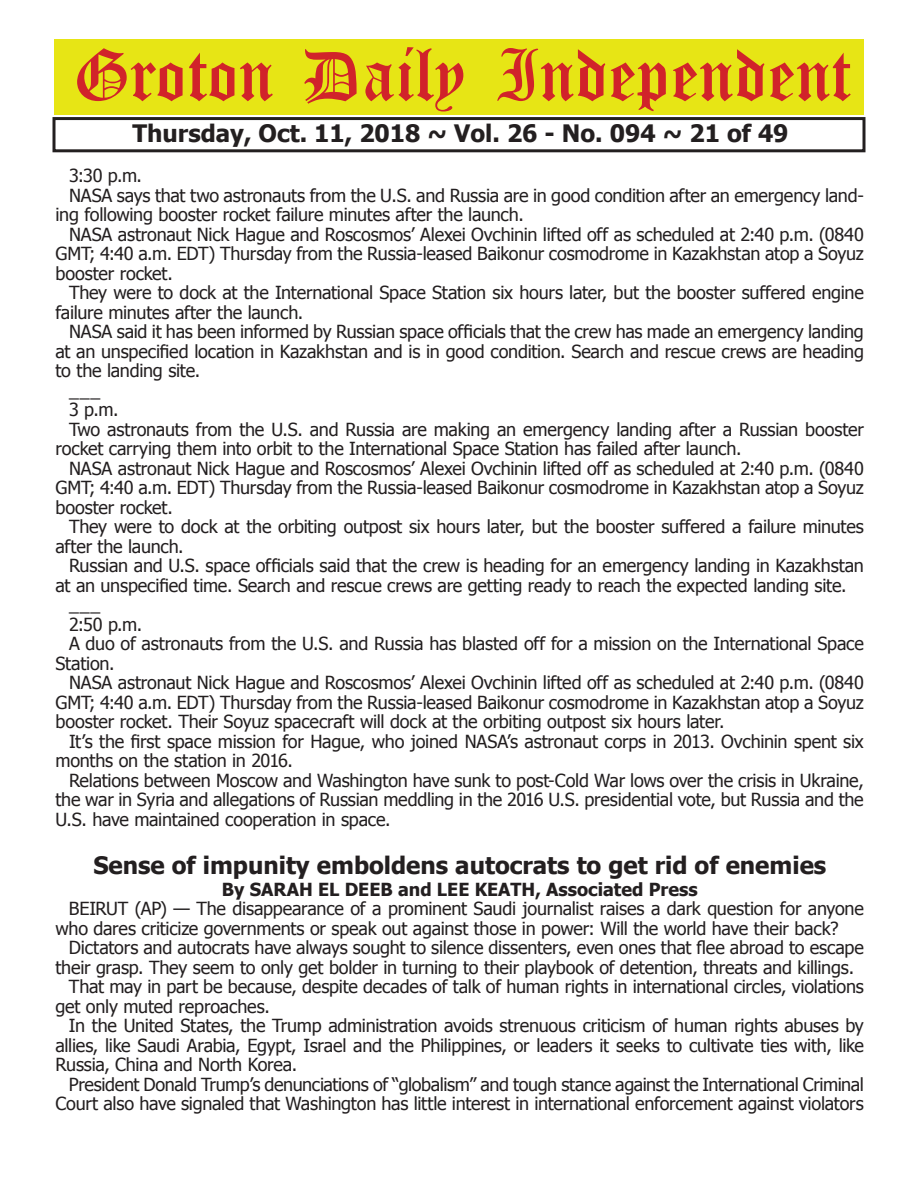
<style>
.page{position:relative;width:918px;height:1188px;background:#fff}
.page>*{position:absolute;margin:0;border:0;box-sizing:border-box;transform-origin:0 0}
.t1{font:54px "Old English Five";color:#d1232a}
.t2{font:700 24px "Tahoma";color:#231f20}
.t3{font:18px/19.5px "Tahoma";letter-spacing:-.01em;color:#231f20}
.t4{font:700 18px "Tahoma";color:#231f20}
</style>
<div class="page">
<div style="left:52px;top:117px;width:814px;height:35px;border:3px solid #231f20"></div>
<div style="left:54px;top:40px;width:810px;height:75px;background:#e7e515"></div>
<h1 class="t1" style="left:73px;top:50px;width:779px">Groton Daily Independent</h1>
<h2 class="t2" style="left:133px;top:116px;width:658px">Thursday, Oct. 11, 2018 ~ Vol. 26 - No. 094 ~ 21 of 49</h2>
<p class="t3" style="left:69px;top:165px;width:75px">3:30 p.m.</p>
<p class="t3" style="left:69px;top:185px;width:796px">NASA says that two astronauts from the U.S. and Russia are in good condition after an emergency land-</p>
<p class="t3" style="left:56px;top:204px;width:470px">ing following booster rocket failure minutes after the launch.</p>
<p class="t3" style="left:69px;top:224px;width:796px">NASA astronaut Nick Hague and Roscosmos’ Alexei Ovchinin lifted off as scheduled at 2:40 p.m. (0840</p>
<p class="t3" style="left:56px;top:243px;width:810px">GMT; 4:40 a.m. EDT) Thursday from the Russia-leased Baikonur cosmodrome in Kazakhstan atop a Soyuz</p>
<p class="t3" style="left:56px;top:263px;width:119px">booster rocket.</p>
<p class="t3" style="left:69px;top:282px;width:796px">They were to dock at the International Space Station six hours later, but the booster suffered engine</p>
<p class="t3" style="left:56px;top:302px;width:249px">failure minutes after the launch.</p>
<p class="t3" style="left:69px;top:321px;width:796px">NASA said it has been informed by Russian space officials that the crew has made an emergency landing</p>
<p class="t3" style="left:56px;top:341px;width:810px">at an unspecified location in Kazakhstan and is in good condition. Search and rescue crews are heading</p>
<p class="t3" style="left:56px;top:360px;width:146px">to the landing site.</p>
<p class="t3" style="left:69px;top:380px;width:33px">___</p>
<p class="t3" style="left:69px;top:399px;width:51px">3 p.m.</p>
<p class="t3" style="left:69px;top:419px;width:797px">Two astronauts from the U.S. and Russia are making an emergency landing after a Russian booster</p>
<p class="t3" style="left:56px;top:438px;width:687px">rocket carrying them into orbit to the International Space Station has failed after launch.</p>
<p class="t3" style="left:69px;top:458px;width:796px">NASA astronaut Nick Hague and Roscosmos’ Alexei Ovchinin lifted off as scheduled at 2:40 p.m. (0840</p>
<p class="t3" style="left:56px;top:477px;width:810px">GMT; 4:40 a.m. EDT) Thursday from the Russia-leased Baikonur cosmodrome in Kazakhstan atop a Soyuz</p>
<p class="t3" style="left:56px;top:497px;width:119px">booster rocket.</p>
<p class="t3" style="left:69px;top:516px;width:796px">They were to dock at the orbiting outpost six hours later, but the booster suffered a failure minutes</p>
<p class="t3" style="left:56px;top:536px;width:130px">after the launch.</p>
<p class="t3" style="left:69px;top:555px;width:797px">Russian and U.S. space officials said that the crew is heading for an emergency landing in Kazakhstan</p>
<p class="t3" style="left:56px;top:575px;width:793px">at an unspecified time. Search and rescue crews are getting ready to reach the expected landing site.</p>
<p class="t3" style="left:69px;top:594px;width:33px">___</p>
<p class="t3" style="left:69px;top:613px;width:75px">2:50 p.m.</p>
<p class="t3" style="left:69px;top:633px;width:796px">A duo of astronauts from the U.S. and Russia has blasted off for a mission on the International Space</p>
<p class="t3" style="left:56px;top:652px;width:61px">Station.</p>
<p class="t3" style="left:69px;top:672px;width:796px">NASA astronaut Nick Hague and Roscosmos’ Alexei Ovchinin lifted off as scheduled at 2:40 p.m. (0840</p>
<p class="t3" style="left:56px;top:691px;width:810px">GMT; 4:40 a.m. EDT) Thursday from the Russia-leased Baikonur cosmodrome in Kazakhstan atop a Soyuz</p>
<p class="t3" style="left:56px;top:711px;width:671px">booster rocket. Their Soyuz spacecraft will dock at the orbiting outpost six hours later.</p>
<p class="t3" style="left:69px;top:730px;width:796px">It’s the first space mission for Hague, who joined NASA’s astronaut corps in 2013. Ovchinin spent six</p>
<p class="t3" style="left:56px;top:750px;width:239px">months on the station in 2016.</p>
<p class="t3" style="left:69px;top:769px;width:796px">Relations between Moscow and Washington have sunk to post-Cold War lows over the crisis in Ukraine,</p>
<p class="t3" style="left:56px;top:789px;width:810px">the war in Syria and allegations of Russian meddling in the 2016 U.S. presidential vote, but Russia and the</p>
<p class="t3" style="left:56px;top:808px;width:337px">U.S. have maintained cooperation in space.</p>
<h2 class="t2" style="left:93px;top:848px;width:734px">Sense of impunity emboldens autocrats to get rid of enemies</h2>
<p class="t4" style="left:222px;top:876px;width:477px">By SARAH EL DEEB and LEE KEATH, Associated Press</p>
<p class="t3" style="left:55px;top:898px;width:810px;text-indent:14px">BEIRUT (AP) — The disappearance of a prominent Saudi journalist raises a dark question for anyone who dares criticize governments or speak out against those in power: Will the world have their back?</p>
<p class="t3" style="left:69px;top:937px;width:796px">Dictators and autocrats have always sought to silence dissenters, even ones that flee abroad to escape</p>
<p class="t3" style="left:55px;top:957px;width:800px">their grasp. They seem to only get bolder in turning to their playbook of detention, threats and killings.</p>
<p class="t3" style="left:69px;top:976px;width:796px">That may in part be because, despite decades of talk of human rights in international circles, violations</p>
<p class="t3" style="left:55px;top:995px;width:216px">get only muted reproaches.</p>
<p class="t3" style="left:69px;top:1015px;width:796px">In the United States, the Trump administration avoids strenuous criticism of human rights abuses by</p>
<p class="t3" style="left:55px;top:1034px;width:810px">allies, like Saudi Arabia, Egypt, Israel and the Philippines, or leaders it seeks to cultivate ties with, like</p>
<p class="t3" style="left:55px;top:1054px;width:243px">Russia, China and North Korea.</p>
<p class="t3" style="left:69px;top:1073px;width:796px">President Donald Trump’s denunciations of “globalism” and tough stance against the International Criminal</p>
<p class="t3" style="left:55px;top:1093px;width:810px">Court also have signaled that Washington has little interest in international enforcement against violators</p>
</div>
